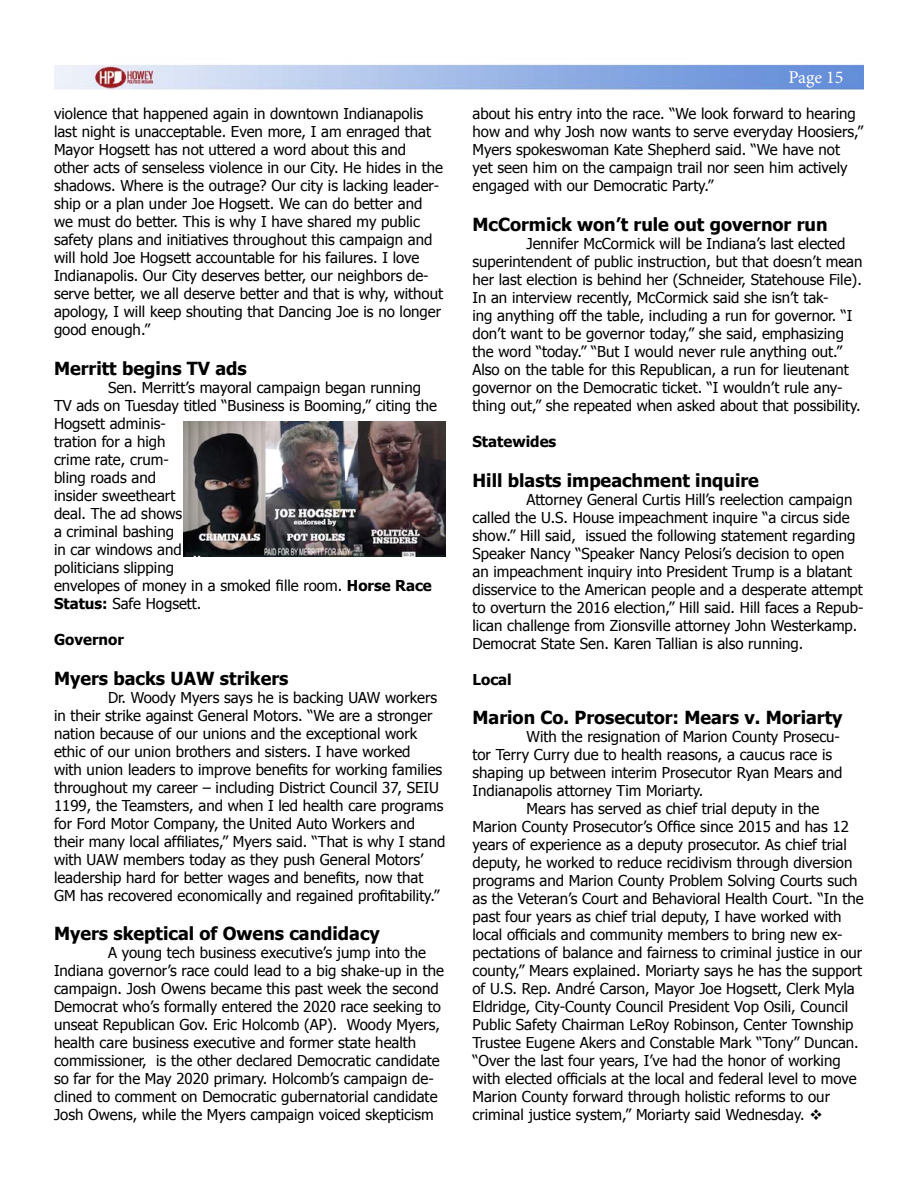
<style>
.page{position:relative;width:918px;height:1188px;background:#fff}
.page>*{position:absolute;margin:0;border:0;box-sizing:border-box;transform-origin:0 0}
.t1{font:700 18px "Tahoma";color:#000}
.t2{font:18px "Minion Pro";letter-spacing:-.005em;color:#fff}
.t3{font:15px/18px "Tahoma";color:#000}
.t4{font:700 15px "Tahoma";color:#000}
.s1{font-weight:700}
</style>
<div class="page">
<img style="left:54px;top:64px;width:810px;height:26px">
<img style="left:184px;top:421px;width:262px;height:136px">
<p class="t3" style="left:54px;top:104px;width:391px">violence that happened again in downtown Indianapolis last night is unacceptable. Even more, I am enraged that Mayor Hogsett has not uttered a word about this and other acts of senseless violence in our City. He hides in the shadows. Where is the outrage? Our city is lacking leader&shy;ship or a plan under Joe Hogsett. We can do better and we must do better. This is why I have shared my public safety plans and initiatives throughout this campaign and will hold Joe Hogsett accountable for his failures. I love Indianapolis. Our City deserves better, our neighbors de&shy;serve better, we all deserve better and that is why, without apology, I will keep shouting that Dancing Joe is no longer good enough.”</p>
<p class="t1" style="left:54px;top:356px;width:194px">Merritt begins TV ads</p>
<p class="t3" style="left:54px;top:378px;width:385px;text-indent:54px">Sen. Merritt’s mayoral campaign began running<br>TV ads on Tuesday titled “Business is Booming,” citing the<br>Hogsett adminis-<br>tration for a high<br>crime rate, crum-<br>bling roads and<br>insider sweetheart<br>deal. The ad shows<br>a criminal bashing<br>in car windows and<br>politicians slipping<br>envelopes of money in a smoked fille room. <span class="s1">Horse Race<br>Status:</span> Safe Hogsett.</p>
<p class="t4" style="left:54px;top:629px;width:71px">Governor</p>
<p class="t1" style="left:54px;top:665px;width:236px">Myers backs UAW strikers</p>
<p class="t3" style="left:54px;top:688px;width:393px;text-indent:54px">Dr. Woody Myers says he is backing UAW workers in their strike against General Motors. “We are a stronger nation because of our unions and the exceptional work ethic of our union brothers and sisters. I have worked<br>with union leaders to improve benefits for working families throughout my career – including District Council 37, SEIU 1199, the Teamsters, and when I led health care programs for Ford Motor Company, the United Auto Workers and their many local affiliates,” Myers said. “That is why I stand with UAW members today as they push General Motors’ leadership hard for better wages and benefits, now that GM has recovered economically and regained profitability.”</p>
<p class="t1" style="left:54px;top:921px;width:327px">Myers skeptical of Owens candidacy</p>
<p class="t3" style="left:54px;top:943px;width:391px;text-indent:54px">A young tech business executive’s jump into the Indiana governor’s race could lead to a big shake-up in the campaign. Josh Owens became this past week the second Democrat who’s formally entered the 2020 race seeking to unseat Republican Gov. Eric Holcomb (AP). Woody Myers, health care business executive and former state health commissioner, is the other declared Democratic candidate so far for the May 2020 primary. Holcomb’s campaign de&shy;clined to comment on Democratic gubernatorial candidate Josh Owens, while the Myers campaign voiced skepticism</p>
<p class="t2" style="left:789px;top:65px;width:56px">Page 15</p>
<p class="t3" style="left:472px;top:104px;width:392px">about his entry into the race. “We look forward to hearing how and why Josh now wants to serve everyday Hoosiers,” Myers spokeswoman Kate Shepherd said. “We have not yet seen him on the campaign trail nor seen him actively engaged with our Democratic Party.”</p>
<p class="t1" style="left:472px;top:212px;width:357px">McCormick won’t rule out governor run</p>
<p class="t3" style="left:472px;top:234px;width:391px;text-indent:54px">Jennifer McCormick will be Indiana’s last elected superintendent of public instruction, but that doesn’t mean her last election is behind her (Schneider, Statehouse File).<br>In an interview recently, McCormick said she isn’t tak-<br>ing anything off the table, including a run for governor. “I don’t want to be governor today,” she said, emphasizing the word “today.” “But I would never rule anything out.” Also on the table for this Republican, a run for lieutenant governor on the Democratic ticket. “I wouldn’t rule any&shy;thing out,” she repeated when asked about that possibility.</p>
<p class="t4" style="left:472px;top:431px;width:85px">Statewides</p>
<p class="t1" style="left:472px;top:467px;width:288px">Hill blasts impeachment inquire</p>
<p class="t3" style="left:472px;top:490px;width:393px;text-indent:54px">Attorney General Curtis Hill’s reelection campaign called the U.S. House impeachment inquire “a circus side show.” Hill said, issued the following statement regarding Speaker Nancy “Speaker Nancy Pelosi’s decision to open an impeachment inquiry into President Trump is a blatant disservice to the American people and a desperate attempt to overturn the 2016 election,” Hill said. Hill faces a Repub&shy;lican challenge from Zionsville attorney John Westerkamp.<br>Democrat State Sen. Karen Tallian is also running.</p>
<p class="t4" style="left:472px;top:669px;width:41px">Local</p>
<p class="t1" style="left:472px;top:705px;width:372px">Marion Co. Prosecutor: Mears v. Moriarty</p>
<p class="t3" style="left:527px;top:727px;width:315px">With the resignation of Marion County Prosecu-</p>
<p class="t3" style="left:473px;top:745px;width:361px">tor Terry Curry due to health reasons, a caucus race is</p>
<p class="t3" style="left:473px;top:763px;width:371px">shaping up between interim Prosecutor Ryan Mears and</p>
<p class="t3" style="left:473px;top:781px;width:233px">Indianapolis attorney Tim Moriarty.</p>
<p class="t3" style="left:527px;top:799px;width:294px">Mears has served as chief trial deputy in the</p>
<p class="t3" style="left:473px;top:817px;width:378px">Marion County Prosecutor’s Office since 2015 and has 12</p>
<p class="t3" style="left:473px;top:835px;width:376px">years of experience as a deputy prosecutor. As chief trial</p>
<p class="t3" style="left:473px;top:853px;width:381px">deputy, he worked to reduce recidivism through diversion</p>
<p class="t3" style="left:473px;top:871px;width:387px">programs and Marion County Problem Solving Courts such</p>
<p class="t3" style="left:473px;top:889px;width:393px">as the Veteran’s Court and Behavioral Health Court. “In the</p>
<p class="t3" style="left:473px;top:907px;width:371px">past four years as chief trial deputy, I have worked with</p>
<p class="t3" style="left:473px;top:925px;width:372px">local officials and community members to bring new ex-</p>
<p class="t3" style="left:473px;top:943px;width:391px">pectations of balance and fairness to criminal justice in our</p>
<p class="t3" style="left:473px;top:961px;width:391px">county,” Mears explained. Moriarty says he has the support</p>
<p class="t3" style="left:473px;top:979px;width:384px">of U.S. Rep. André Carson, Mayor Joe Hogsett, Clerk Myla</p>
<p class="t3" style="left:473px;top:997px;width:377px">Eldridge, City-County Council President Vop Osili, Council</p>
<p class="t3" style="left:473px;top:1015px;width:383px">Public Safety Chairman LeRoy Robinson, Center Township</p>
<p class="t3" style="left:473px;top:1033px;width:388px">Trustee Eugene Akers and Constable Mark “Tony” Duncan.</p>
<p class="t3" style="left:473px;top:1051px;width:370px">“Over the last four years, I’ve had the honor of working</p>
<p class="t3" style="left:473px;top:1069px;width:386px">with elected officials at the local and federal level to move</p>
<p class="t3" style="left:473px;top:1087px;width:359px">Marion County forward through holistic reforms to our</p>
<p class="t3" style="left:473px;top:1105px;width:352px">criminal justice system,” Moriarty said Wednesday. ❖</p>
</div>
